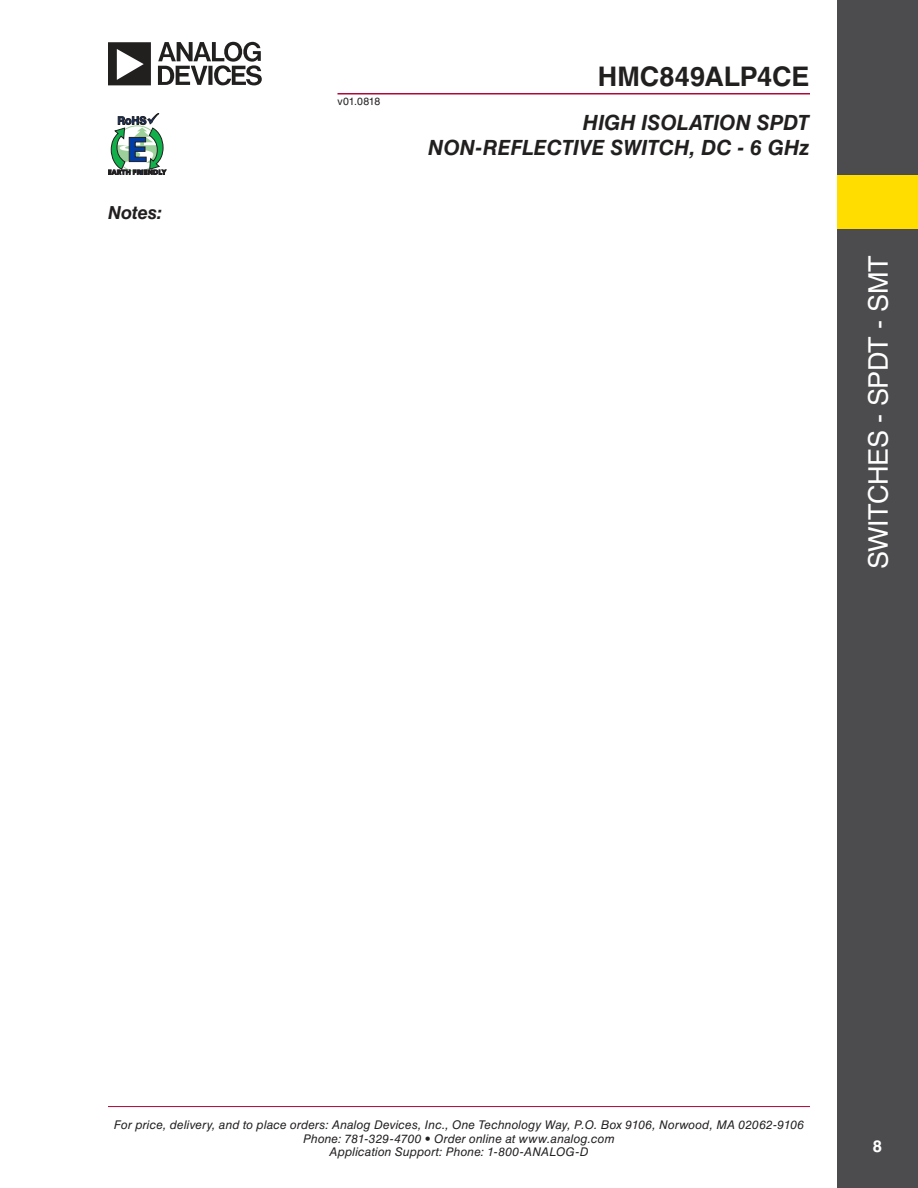
<style>
.page{position:relative;width:918px;height:1188px;background:#fff}
.page>*{position:absolute;margin:0;border:0;box-sizing:border-box;transform-origin:0 0}
.t1{font:27px "Helvetica LT Std";letter-spacing:-.015em;color:#fff}
.t2{font:700 27px "Helvetica LT Std";color:#221f1f}
.t3{font:italic 700 21px/25.2px "Helvetica LT Std";color:#221f1f;text-align:right}
.t4{font:italic 700 18px "Helvetica LT Std";color:#221f1f}
.t5{font:700 16.5px "Helvetica LT Std";color:#fff}
.t6{font:italic 12px/13.5px "Helvetica LT Std";letter-spacing:.01em;color:#221f1f;text-align:center}
.t7{font:10.5px "Helvetica LT Std";letter-spacing:-.015em;color:#221f1f}
</style>
<div class="page">
<hr style="left:108px;top:1106px;width:702px;height:1px;background:#b20738">
<hr style="left:338px;top:93px;width:472px;height:1px;background:#b20738">
<svg style="left:108px;top:113px;width:58px;height:62px"></svg>
<div style="left:837px;top:0;width:81px;height:1188px;background:#4c4c4e"></div>
<div style="left:837px;top:175px;width:81px;height:54px;background:#fd0"></div>
<svg style="left:108px;top:42px;width:154px;height:43px"></svg>
<h3 class="t4" style="left:108px;top:205px;width:56px">Notes:</h3>
<p class="t7" style="left:338px;top:97px;width:44px">v01.0818</p>
<h1 class="t2" style="left:598px;top:61px;width:213px">HMC849ALP4CE</h1>
<h2 class="t3" style="left:428px;top:111px;width:383px">HIGH ISOLATION SPDT<br>NON-REFLECTIVE SWITCH, DC - 6 GHz</h2>
<h1 class="t1" style="left:868px;top:569px;width:315px;rotate:-90deg">SWITCHES - SPDT - SMT</h1>
<p class="t6" style="left:114px;top:1119px;width:692px">For price, delivery, and to place orders: Analog Devices, Inc., One Technology Way, P.O. Box 9106, Norwood, MA 02062-9106<br>Phone: 781-329-4700 • Order online at www.analog.com<br>Application Support: Phone: 1-800-ANALOG-D</p>
<h3 class="t5" style="left:873px;top:1137px;width:11px">8</h3>
</div>
